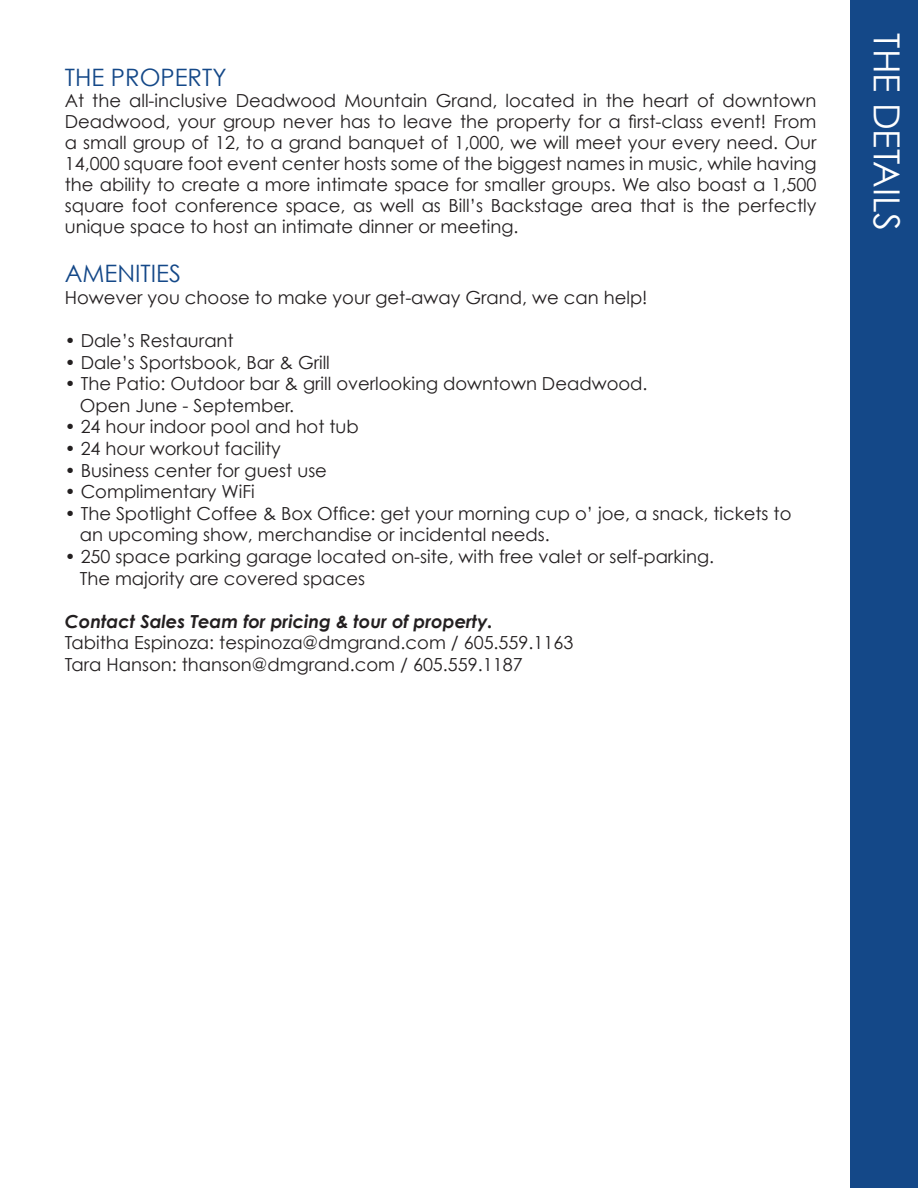
<style>
.page{position:relative;width:918px;height:1188px;background:#fff}
.page>*{position:absolute;margin:0;border:0;box-sizing:border-box;transform-origin:0 0}
.t1{font:36px "Century Gothic";color:#fff}
.t2{font:24px "Century Gothic";color:#144888}
.t3{font:18px/21px "Century Gothic";color:#231f20}
.t4{font:italic 700 18px "Century Gothic";color:#231f20}
</style>
<div class="page">
<div style="left:850px;top:0;width:68px;height:1188px;background:#144888"></div>
<h2 class="t2" style="left:65px;top:62px;width:163px">THE PROPERTY</h2>
<p class="t3" style="left:65px;top:89px;width:753px;text-align:justify">At the all-inclusive Deadwood Mountain Grand, located in the heart of downtown Deadwood, your group never has to leave the property for a first-class event! From a small group of 12, to a grand banquet of 1,000, we will meet your every need. Our 14,000 square foot event center hosts some of the biggest names in music, while having the ability to create a more intimate space for smaller groups. We also boast a 1,500 square foot conference space, as well as Bill’s Backstage area that is the perfectly unique space to host an intimate dinner or meeting.</p>
<h2 class="t2" style="left:65px;top:259px;width:118px">AMENITIES</h2>
<p class="t3" style="left:65px;top:287px;width:584px">However you choose to make your get-away Grand, we can help!</p>
<p class="t3" style="left:65px;top:330px;width:170px">• Dale’s Restaurant</p>
<p class="t3" style="left:65px;top:351px;width:267px">• Dale’s Sportsbook, Bar &amp; Grill</p>
<p class="t3" style="left:80px;top:373px;width:569px;line-height:21.6px;text-indent:-15px">• The Patio: Outdoor bar &amp; grill overlooking downtown Deadwood.<br>Open June - September.</p>
<p class="t3" style="left:65px;top:416px;width:296px">• 24 hour indoor pool and hot tub</p>
<p class="t3" style="left:65px;top:438px;width:218px">• 24 hour workout facility</p>
<p class="t3" style="left:65px;top:459px;width:264px">• Business center for guest use</p>
<p class="t3" style="left:65px;top:481px;width:191px">• Complimentary WiFi</p>
<p class="t3" style="left:80px;top:502px;width:713px;line-height:21.6px;text-indent:-15px">• The Spotlight Coffee &amp; Box Office: get your morning cup o’ joe, a snack, tickets to an upcoming show, merchandise or incidental needs.</p>
<p class="t3" style="left:80px;top:546px;width:636px;line-height:21.6px;text-indent:-15px">• 250 space parking garage located on-site, with free valet or self-parking.<br>The majority are covered spaces</p>
<p class="t4" style="left:65px;top:610px;width:430px">Contact Sales Team for pricing &amp; tour of property.</p>
<p class="t3" style="left:65px;top:632px;width:510px;line-height:21.6px">Tabitha Espinoza: tespinoza@dmgrand.com / 605.559.1163<br>Tara Hanson: thanson@dmgrand.com / 605.559.1187</p>
<h1 class="t1" style="left:909px;top:33px;width:199px;rotate:90deg">THE DETAILS</h1>
</div>
